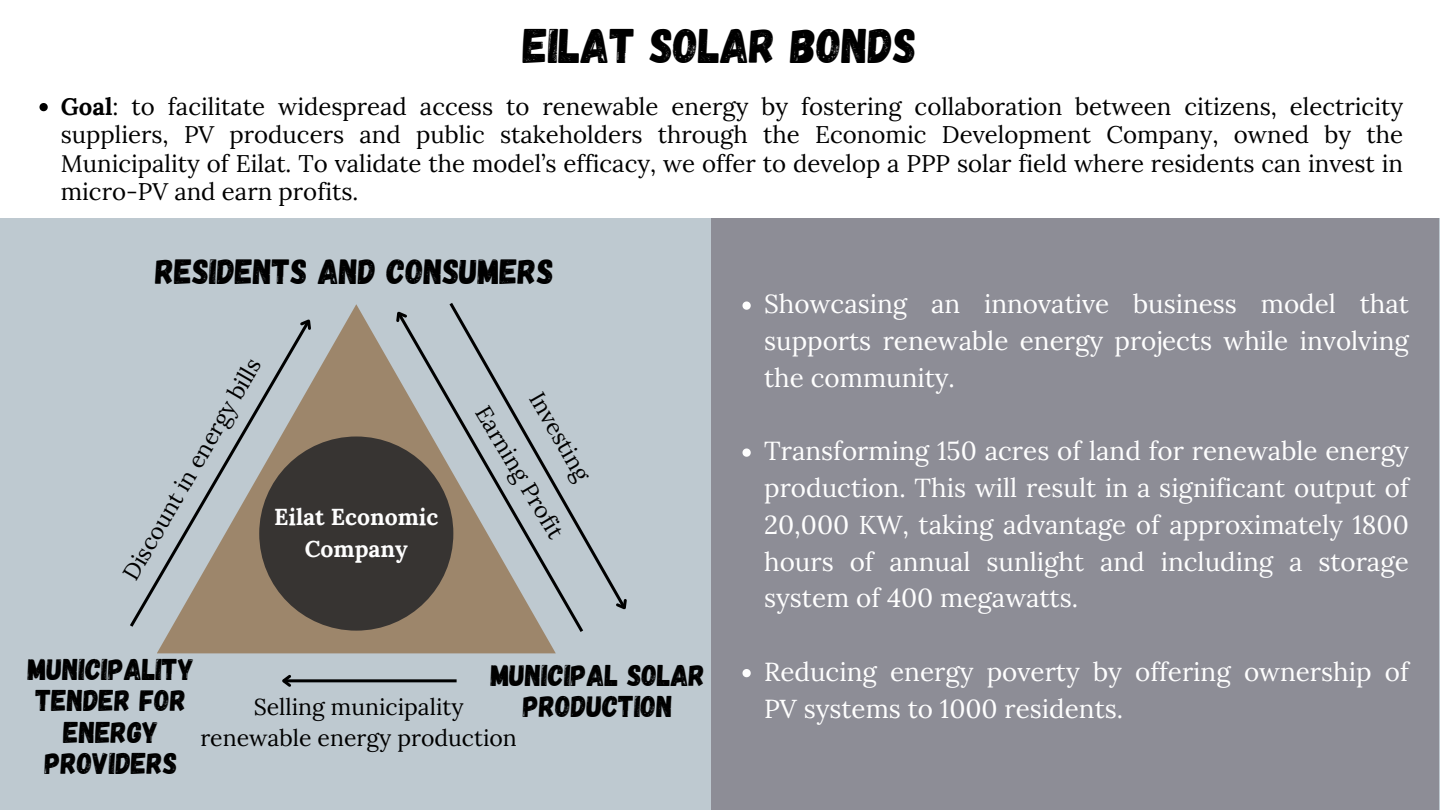
<style>
.page{position:relative;width:1440px;height:810px;background:#fff}
.page>*{position:absolute;margin:0;border:0;box-sizing:border-box;transform-origin:0 0}
.t1{font:48.5px "Gagalin";color:#000}
.t2{font:35px "Gagalin";color:#000}
.t3{font:30px/31.5px "Gagalin";color:#000;text-align:center}
.t4{font:26px/36.8px "Lora";color:#fefefe;text-align:justify}
.t5{font:24px/28.5px "Lora";color:#000;text-align:justify}
.t6{font:23px/31.5px "Lora";color:#000;text-align:center}
.t7{font:700 23px/31.5px "Lora";color:#fefefe;text-align:center}
.s1{font-weight:700}
</style>
<div class="page">
<div style="left:0;top:218px;width:1440px;height:592px;background:#bec9d0"></div>
<div style="left:712px;top:218px;width:727px;height:592px;background:#8d8d96"></div>
<svg style="left:157px;top:304px;width:399px;height:349px;fill:#9d866b"></svg>
<div style="left:259px;top:436px;width:194px;height:195px;background:#373432;border-radius:50%"></div>
<svg style="left:39px;top:103px;width:9px;height:8px"></svg>
<svg style="left:130px;top:317px;width:183px;height:313px"></svg>
<svg style="left:296px;top:312px;width:23px;height:22px"></svg>
<svg style="left:447px;top:303px;width:172px;height:292px"></svg>
<svg style="left:615px;top:595px;width:12px;height:15px"></svg>
<hr style="left:284px;top:679px;width:173px;height:3px;background:#000">
<svg style="left:282px;top:674px;width:12px;height:13px"></svg>
<svg style="left:742px;top:301px;width:9px;height:9px"></svg>
<svg style="left:742px;top:448px;width:9px;height:9px"></svg>
<svg style="left:742px;top:669px;width:9px;height:8px"></svg>
<svg style="left:395px;top:309px;width:191px;height:326px"></svg>
<svg style="left:389px;top:305px;width:22px;height:21px"></svg>
<h5 class="t1" style="left:523px;top:14px;width:395px">EILAT SOLAR BONDS</h5>
<h1 class="t5" style="left:61px;top:92px;width:1344px"><span class="s1">Goal</span>: to facilitate widespread access to renewable energy by fostering collaboration between citizens, electricity suppliers, PV producers and public stakeholders through the Economic Development Company, owned by the Municipality of Eilat. To validate the model’s efficacy, we offer to develop a PPP solar field where residents can invest in micro-PV and earn profits.</h1>
<p class="t2" style="left:155px;top:249px;width:400px">RESIDENTS AND CONSUMERS</p>
<h3 class="t6" style="left:115px;top:570px;width:253px;rotate:-60deg">Discount in energy bills</h3>
<p class="t7" style="left:274px;top:501px;width:166px">Eilat Economic<br>Company</p>
<p class="t6" style="left:549px;top:386px;width:100px;rotate:60deg">Investing</p>
<p class="t6" style="left:495px;top:400px;width:151px;rotate:59deg">Earning Profit</p>
<p class="t3" style="left:28px;top:652px;width:168px">MUNICIPALITY<br>TENDER FOR<br>ENERGY<br>PROVIDERS</p>
<h2 class="t3" style="left:491px;top:659px;width:216px;line-height:30.8px">MUNICIPAL SOLAR<br>PRODUCTION</h2>
<h3 class="t6" style="left:200px;top:690px;width:318px">Selling municipality renewable energy production</h3>
<p class="t4" style="left:764px;top:286px;width:646px">Showcasing an innovative business model that supports renewable energy projects while involving the community.</p>
<p class="t4" style="left:764px;top:433px;width:646px">Transforming 150 acres of land for renewable energy production. This will result in a significant output of 20,000 KW, taking advantage of approximately 1800 hours of annual sunlight and including a storage system of 400 megawatts.</p>
<p class="t4" style="left:764px;top:653px;width:646px">Reducing energy poverty by offering ownership of<br>PV systems to 1000 residents.</p>
</div>
